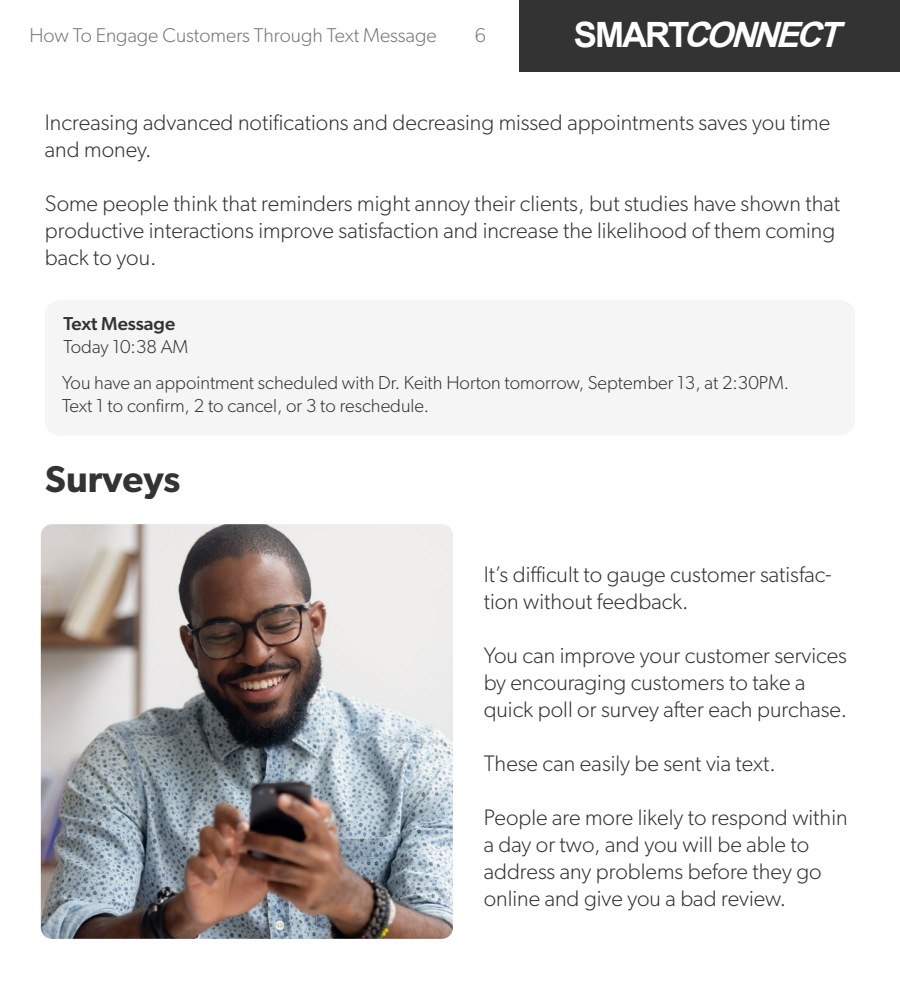
<style>
.page{position:relative;width:900px;height:990px;background:#fff}
.page>*{position:absolute;margin:0;border:0;box-sizing:border-box;transform-origin:0 0}
.t1{font:600 37.5px "Gibson";color:#333}
.t2{font:italic 700 34.88px "Arial";color:#fff}
.t3{font:300 22.5px/27px "Gibson";color:#333}
.t4{font:300 20px "Gibson";color:#757575}
.t5{font:300 18.75px/22.5px "Gibson";color:#333}
.t6{font:500 18.75px "Gibson";color:#333}
.s1{font-style:normal}
</style>
<div class="page">
<div style="left:520px;top:0;width:380px;height:72px;background:#333"></div>
<div style="left:45px;top:300px;width:810px;height:136px;background:#f5f5f5;border-radius:15px"></div>
<img style="left:41px;top:524px;width:412px;height:415px">
<p class="t4" style="left:30px;top:23px;width:409px">How To Engage Customers Through Text Message</p>
<p class="t4" style="left:475px;top:23px;width:13px">6</p>
<h2 class="t2" style="left:574px;top:10px;width:280px"><span class="s1">S M A R T</span>CONNECT</h2>
<p class="t3" style="left:45px;top:109px;width:787px">Increasing advanced notifications and decreasing missed appointments saves you time and money.</p>
<p class="t3" style="left:45px;top:190px;width:797px">Some people think that reminders might annoy their clients, but studies have shown that productive interactions improve satisfaction and increase the likelihood of them coming back to you.</p>
<p class="t6" style="left:63px;top:312px;width:113px">Text Message</p>
<p class="t5" style="left:63px;top:335px;width:126px">Today 10:38 AM</p>
<p class="t5" style="left:62px;top:372px;width:729px">You have an appointment scheduled with Dr. Keith Horton tomorrow, September 13, at 2:30PM.<br>Text 1 to confirm, 2 to cancel, or 3 to reschedule.</p>
<h1 class="t1" style="left:45px;top:457px;width:137px">Surveys</h1>
<p class="t3" style="left:484px;top:560px;width:349px">It’s difficult to gauge customer satisfac&shy;tion without feedback.</p>
<p class="t3" style="left:484px;top:641px;width:365px">You can improve your customer services by encouraging customers to take a quick poll or survey after each purchase.</p>
<p class="t3" style="left:484px;top:749px;width:294px">These can easily be sent via text.</p>
<p class="t3" style="left:484px;top:803px;width:365px">People are more likely to respond within a day or two, and you will be able to address any problems before they go online and give you a bad review.</p>
</div>
